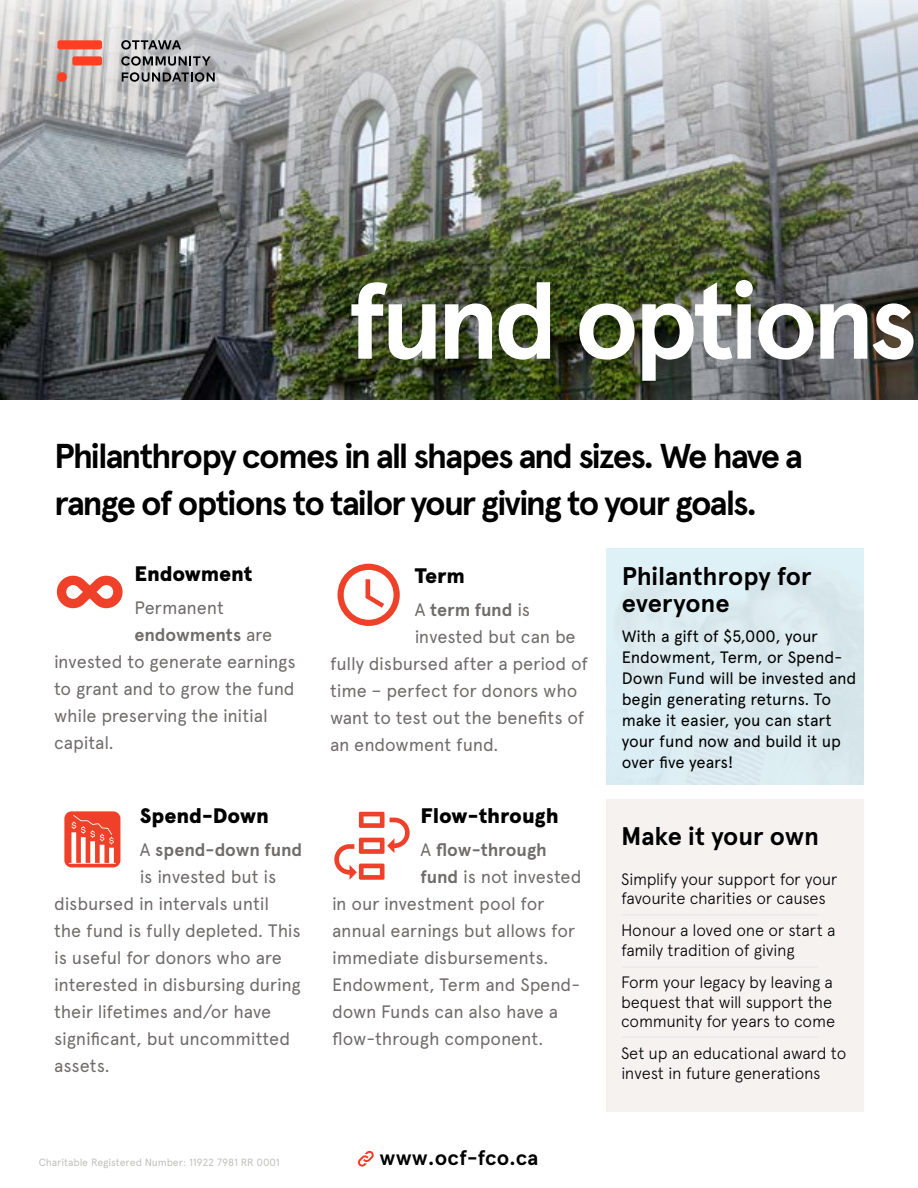
<style>
.page{position:relative;width:918px;height:1188px;background:#fff}
.page>*{position:absolute;margin:0;border:0;box-sizing:border-box;transform-origin:0 0}
.t1{font:700 108px "Apercu Pro";letter-spacing:-.055em;color:#fff}
.t2{font:700 34.5px/46.5px "Apercu Pro";letter-spacing:-.055em;color:#000}
.t3{font:700 25.5px/27px "Apercu Pro";letter-spacing:-.005em;color:#000}
.t4{font:900 21px "Apercu Pro";letter-spacing:-.01em;color:#000}
.t5{font:700 21px "Apercu Pro";letter-spacing:.005em;color:#000}
.t6{font:18px "Apercu Pro";letter-spacing:-.01em;color:#6f6c6b}
.t7{font:700 18px "Apercu Pro";letter-spacing:-.005em;color:#6f6c6b}
.t8{font:300 16.5px/19.8px "Apercu Pro";letter-spacing:-.015em;color:#000}
.t9{font:16.5px/21px "Apercu Pro";letter-spacing:-.01em;color:#000}
.t10{font:10.5px "Apercu Pro";letter-spacing:-.01em;color:#c0c0be}
.s1{font-weight:400}
.s2{font-weight:700}
</style>
<div class="page">
<img style="left:0;top:0;width:918px;height:400px">
<svg style="left:57px;top:40px;width:45px;height:9px"></svg>
<svg style="left:72px;top:56px;width:30px;height:9px"></svg>
<div style="left:57px;top:72px;width:10px;height:10px;background:#ff3f23;border-radius:50%"></div>
<svg style="left:121px;top:40px;width:60px;height:10px"></svg>
<svg style="left:121px;top:56px;width:90px;height:10px"></svg>
<svg style="left:122px;top:72px;width:93px;height:10px"></svg>
<svg style="left:358px;top:1151px;width:16px;height:16px"></svg>
<div style="left:606px;top:800px;width:258px;height:312px;background:#f5f2f0"></div>
<svg style="left:57px;top:576px;width:66px;height:32px"></svg>
<svg style="left:338px;top:564px;width:62px;height:62px"></svg>
<svg style="left:334px;top:812px;width:76px;height:68px"></svg>
<div style="left:64px;top:811px;width:56px;height:56px;background:#ef4129;border-radius:7px"></div>
<svg style="left:69px;top:815px;width:47px;height:49px"></svg>
<hr style="left:622px;top:914px;width:196px;height:2px;background:#ece9e8">
<hr style="left:622px;top:966px;width:196px;height:2px;background:#ece9e8">
<hr style="left:622px;top:1036px;width:196px;height:2px;background:#ece9e8">
<h1 class="t1" style="left:348px;top:239px;width:572px">fund options</h1>
<h2 class="t2" style="left:54px;top:431px;width:750px">Philanthropy comes in all shapes and sizes. We have a range of options to tailor your giving to your goals.</h2>
<p class="t4" style="left:134px;top:558px;width:120px">Endowment</p>
<p class="t6" style="left:134px;top:594px;width:91px">Permanent</p>
<p class="t7" style="left:134px;top:621px;width:139px">endowments <span class="s1">are</span></p>
<p class="t6" style="left:54px;top:648px;width:243px">invested to generate earnings</p>
<p class="t6" style="left:54px;top:675px;width:242px">to grant and to grow the fund</p>
<p class="t6" style="left:54px;top:702px;width:215px">while preserving the initial</p>
<p class="t6" style="left:54px;top:729px;width:61px">capital.</p>
<p class="t4" style="left:140px;top:800px;width:131px">Spend-Down</p>
<p class="t7" style="left:140px;top:836px;width:164px"><span class="s1">A</span> spend-down fund</p>
<p class="t6" style="left:140px;top:863px;width:138px">is invested but is</p>
<p class="t6" style="left:54px;top:890px;width:216px">disbursed in intervals until</p>
<p class="t6" style="left:54px;top:917px;width:248px">the fund is fully depleted. This</p>
<p class="t6" style="left:54px;top:944px;width:229px">is useful for donors who are</p>
<p class="t6" style="left:54px;top:971px;width:248px">interested in disbursing during</p>
<p class="t6" style="left:54px;top:998px;width:219px">their lifetimes and/or have</p>
<p class="t6" style="left:54px;top:1025px;width:238px">significant, but uncommitted</p>
<p class="t6" style="left:54px;top:1052px;width:57px">assets.</p>
<p class="t4" style="left:415px;top:560px;width:52px">Term</p>
<p class="t7" style="left:415px;top:596px;width:117px"><span class="s1">A</span> term fund <span class="s1">is</span></p>
<p class="t6" style="left:415px;top:623px;width:162px">invested but can be</p>
<p class="t6" style="left:330px;top:650px;width:260px">fully disbursed after a period of</p>
<p class="t6" style="left:330px;top:677px;width:249px">time – perfect for donors who</p>
<p class="t6" style="left:330px;top:704px;width:256px">want to test out the benefits of</p>
<p class="t6" style="left:330px;top:731px;width:170px">an endowment fund.</p>
<p class="t4" style="left:421px;top:800px;width:140px">Flow-through</p>
<p class="t7" style="left:421px;top:836px;width:128px"><span class="s1">A</span> flow-through</p>
<p class="t6" style="left:421px;top:863px;width:163px"><span class="s2">fund</span> is not invested</p>
<p class="t6" style="left:332px;top:890px;width:214px">in our investment pool for</p>
<p class="t6" style="left:332px;top:917px;width:245px">annual earnings but allows for</p>
<p class="t6" style="left:332px;top:944px;width:218px">immediate disbursements.</p>
<p class="t6" style="left:332px;top:971px;width:249px">Endowment, Term and Spend-</p>
<p class="t6" style="left:332px;top:998px;width:227px">down Funds can also have a</p>
<p class="t6" style="left:332px;top:1025px;width:213px">flow-through component.</p>
<p class="t10" style="left:39px;top:1154px;width:243px">Charitable Registered Number: 11922 7981 RR 0001</p>
<p class="t5" style="left:380px;top:1142px;width:160px">www.ocf-fco.ca</p>
<h3 class="t3" style="left:622px;top:561px;width:191px">Philanthropy for everyone</h3>
<p class="t9" style="left:622px;top:625px;width:236px">With a gift of $5,000, your<br>Endowment, Term, or Spend-<br>Down Fund will be invested and begin generating returns. To make it easier, you can start your fund now and build it up over five years!</p>
<h3 class="t3" style="left:621px;top:821px;width:200px">Make it your own</h3>
<p class="t8" style="left:621px;top:868px;width:218px">Simplify your support for your favourite charities or causes</p>
<p class="t8" style="left:621px;top:919px;width:216px">Honour a loved one or start a family tradition of giving</p>
<p class="t8" style="left:621px;top:971px;width:216px">Form your legacy by leaving a bequest that will support the community for years to come</p>
<p class="t8" style="left:621px;top:1042px;width:227px">Set up an educational award to invest in future generations</p>
</div>
